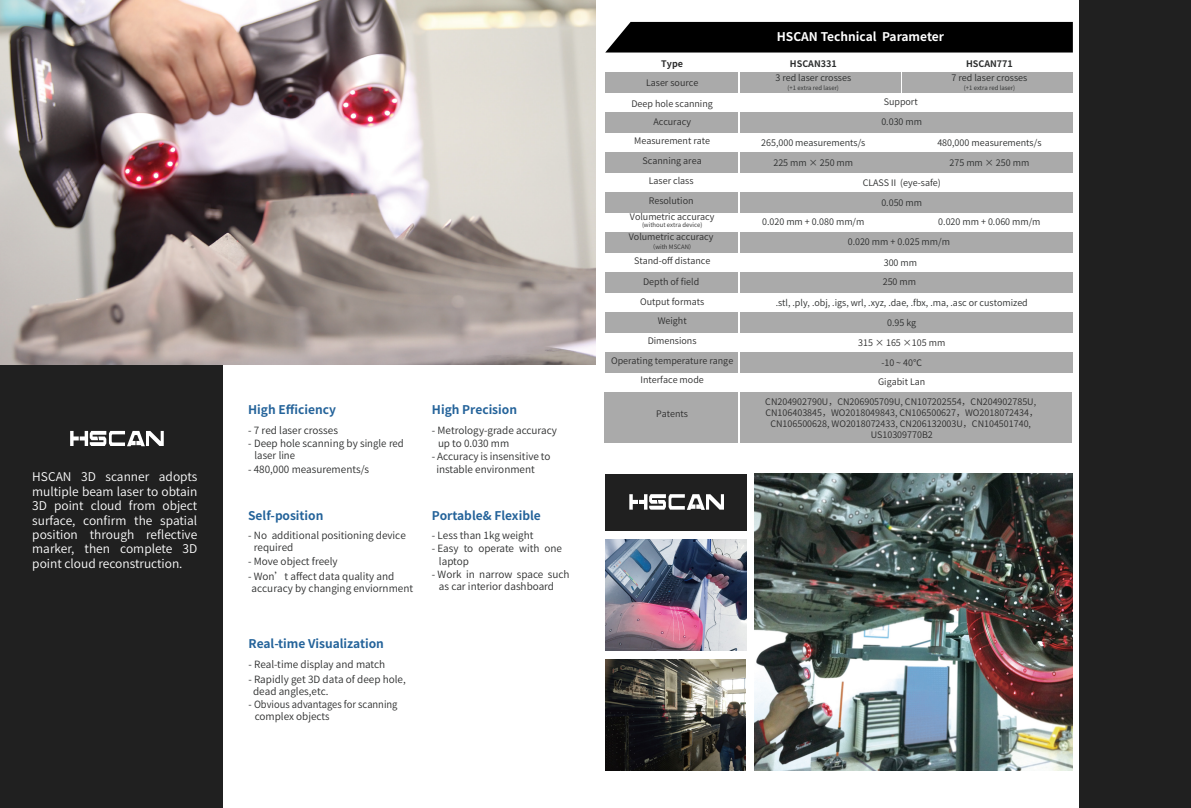
<style>
.page{position:relative;width:1191px;height:808px;background:#fff}
.page>*{position:absolute;margin:0;border:0;box-sizing:border-box;transform-origin:0 0}
.t1{font:12px/14.4px "Source Han Sans CN";color:#fff;text-align:justify}
.t2{font:700 12px "Source Han Sans CN";color:#24639a}
.t3{font:700 12px "Source Han Sans CN";color:#fff}
.t4{font:10px/12.8px "Source Han Sans CN";color:#2c2d2d}
.t5{font:10px/12px "Source Han Sans CN";color:#2c2d2d;scale:.94 1}
.t6{font:10px/12px "Source Han Sans CN";color:#2c2d2d;scale:.96 1}
.t7{font:9px/10.8px "Source Han Sans CN";color:#2c2c2c;text-align:center}
.t8{font:9px "Source Han Sans CN";color:#2b2d2d}
.t9{font:700 9px "Source Han Sans CN";color:#2b2d2d}
.t10{font:9px "Source Han Sans CN";color:#2c2d2d}
.t11{font:700 9px "Source Han Sans CN";color:#2c2c2c}
.t12{font:6px "Source Han Sans CN";color:#2b2d2d}
.t13{font:6px "Source Han Sans CN";color:#2c2c2c}
.s1{color:#fff}
</style>
<div class="page">
<div style="left:0;top:365px;width:222px;height:443px;background:#202020"></div>
<div style="left:1079px;top:0;width:112px;height:808px;background:#202020"></div>
<img style="left:0;top:0;width:596px;height:365px">
<img style="left:605px;top:660px;width:141px;height:111px">
<img style="left:606px;top:539px;width:140px;height:112px">
<img style="left:754px;top:474px;width:319px;height:297px">
<div style="left:605px;top:474px;width:141px;height:56px;background:#202020"></div>
<svg style="left:70px;top:431px;width:94px;height:15px"></svg>
<svg style="left:629px;top:494px;width:95px;height:16px"></svg>
<div style="left:605px;top:22px;width:467px;height:31px;background:#000"></div>
<div style="left:605px;top:72px;width:467px;height:20px;background:#aaa"></div>
<div style="left:605px;top:112px;width:467px;height:20px;background:#aaa"></div>
<div style="left:605px;top:152px;width:467px;height:20px;background:#aaa"></div>
<div style="left:605px;top:192px;width:467px;height:20px;background:#aaa"></div>
<div style="left:605px;top:232px;width:467px;height:20px;background:#aaa"></div>
<div style="left:605px;top:272px;width:467px;height:20px;background:#aaa"></div>
<div style="left:605px;top:312px;width:467px;height:20px;background:#aaa"></div>
<div style="left:605px;top:352px;width:467px;height:20px;background:#aaa"></div>
<div style="left:604px;top:392px;width:467px;height:51px;background:#aaa"></div>
<hr style="left:901px;top:66px;width:1px;height:32px;background:#fff">
<hr style="left:738px;top:55px;width:2px;height:394px;background:#fff">
<h1 class="t1" style="left:32px;top:470px;width:166px">HSCAN 3D scanner adopts multiple beam laser to obtain 3D point cloud from object surface, confirm the spatial position through reflective marker, then complete 3D point cloud reconstruction.</h1>
<h1 class="t2" style="left:248px;top:403px;width:89px">High Efficiency</h1>
<p class="t4" style="left:248px;top:424px;width:91px">- 7 red laser crosses</p>
<p class="t6" style="left:255px;top:437px;width:157px;text-indent:-6px">- Deep hole scanning by single red laser line</p>
<p class="t4" style="left:248px;top:463px;width:123px">- 480,000 measurements/s</p>
<h1 class="t2" style="left:248px;top:509px;width:77px">Self-position</h1>
<p class="t4" style="left:248px;top:529px;width:159px">- No additional positioning device</p>
<p class="t4" style="left:248px;top:541px;width:47px"><span class="s1">-</span> required</p>
<p class="t4" style="left:248px;top:555px;width:91px">- Move object freely</p>
<p class="t4" style="left:248px;top:571px;width:166px;line-height:12px">- Won’t affect data quality and <span class="s1">-</span>accuracy by changing enviornment</p>
<h1 class="t2" style="left:249px;top:636px;width:137px">Real-time Visualization</h1>
<p class="t4" style="left:249px;top:658px;width:138px">- Real-time display and match</p>
<p class="t4" style="left:253px;top:673px;width:154px;line-height:12px;text-indent:-4px">- Rapidly get 3D data of deep hole, dead angles,etc.</p>
<p class="t5" style="left:255px;top:699px;width:153px;text-indent:-6px">- Obvious advantages for scanning complex objects</p>
<h1 class="t2" style="left:432px;top:403px;width:87px">High Precision</h1>
<p class="t4" style="left:438px;top:424px;width:120px;text-indent:-6px">- Metrology-grade accuracy up to 0.030 mm</p>
<p class="t4" style="left:436px;top:450px;width:115px;text-indent:-4px">- Accuracy is insensitive to instable environment</p>
<h1 class="t2" style="left:432px;top:509px;width:110px">Portable&amp; Flexible</h1>
<p class="t4" style="left:432px;top:529px;width:103px">- Less than 1kg weight</p>
<p class="t4" style="left:439px;top:542px;width:125px;text-indent:-7px">- Easy to operate with one laptop</p>
<p class="t4" style="left:439px;top:568px;width:132px;text-indent:-7px">- Work in narrow space such as car interior dashboard</p>
<h1 class="t3" style="left:777px;top:30px;width:169px">HSCAN Technical Parameter</h1>
<p class="t11" style="left:661px;top:59px;width:23px">Type</p>
<p class="t7" style="left:646px;top:77px;width:54px">Laser source</p>
<p class="t9" style="left:790px;top:59px;width:48px">HSCAN331</p>
<p class="t9" style="left:966px;top:59px;width:48px">HSCAN771</p>
<p class="t8" style="left:775px;top:72px;width:77px">3 red laser crosses</p>
<p class="t12" style="left:787px;top:84px;width:53px">(+1 extra red laser)</p>
<p class="t8" style="left:951px;top:72px;width:77px">7 red laser crosses</p>
<p class="t12" style="left:963px;top:84px;width:53px">(+1 extra red laser)</p>
<p class="t7" style="left:631px;top:98px;width:83px">Deep hole scanning</p>
<p class="t10" style="left:883px;top:97px;width:35px">Support</p>
<p class="t7" style="left:653px;top:116px;width:39px">Accuracy</p>
<p class="t8" style="left:881px;top:117px;width:42px">0.030 mm</p>
<p class="t7" style="left:634px;top:135px;width:77px">Measurement rate</p>
<p class="t8" style="left:761px;top:137px;width:106px">265,000 measurements/s</p>
<p class="t8" style="left:937px;top:137px;width:106px">480,000 measurements/s</p>
<p class="t7" style="left:642px;top:155px;width:61px">Scanning area</p>
<p class="t7" style="left:648px;top:175px;width:46px">Laser class</p>
<p class="t8" style="left:773px;top:157px;width:81px">225 mm × 250 mm</p>
<p class="t8" style="left:949px;top:157px;width:81px">275 mm × 250 mm</p>
<p class="t8" style="left:862px;top:177px;width:80px">CLASSⅡ (eye-safe)</p>
<p class="t7" style="left:630px;top:192px;width:86px;line-height:16.5px">Resolution<br>Volumetric accuracy</p>
<p class="t13" style="left:642px;top:222px;width:62px">(without extra device)</p>
<p class="t8" style="left:881px;top:198px;width:42px">0.050 mm</p>
<p class="t8" style="left:762px;top:217px;width:104px">0.020 mm + 0.080 mm/m</p>
<p class="t8" style="left:938px;top:217px;width:104px">0.020 mm + 0.060 mm/m</p>
<p class="t7" style="left:629px;top:231px;width:86px">Volumetric accuracy</p>
<p class="t13" style="left:649px;top:243px;width:47px">（with MSCAN）</p>
<p class="t7" style="left:634px;top:256px;width:78px">Stand-off distance</p>
<p class="t7" style="left:643px;top:276px;width:58px">Depth of field</p>
<p class="t7" style="left:640px;top:293px;width:66px;line-height:18.4px">Output formats<br>Weight</p>
<p class="t8" style="left:847px;top:237px;width:104px">0.020 mm + 0.025 mm/m</p>
<p class="t8" style="left:883px;top:257px;width:35px">300 mm</p>
<p class="t7" style="left:882px;top:277px;width:35px">250 mm</p>
<p class="t8" style="left:775px;top:298px;width:254px">.stl, .ply, .obj, .igs, wrl, .xyz, .dae, .fbx, .ma, .asc or customized</p>
<p class="t8" style="left:887px;top:318px;width:31px">0.95 kg</p>
<p class="t7" style="left:611px;top:332px;width:124px;line-height:19.2px">Dimensions<br>Operating temperature range<br>Interface mode</p>
<p class="t7" style="left:656px;top:408px;width:33px">Patents</p>
<p class="t7" style="left:765px;top:397px;width:274px">CN204902790U，CN206905709U, CN107202554，CN204902785U, CN106403845，WO2018049843, CN106500627，WO2018072434，CN106500628, WO2018072433, CN206132003U，CN104501740, US10309770B2</p>
<p class="t7" style="left:858px;top:337px;width:89px">315 × 165 ×105 mm</p>
<p class="t7" style="left:878px;top:353px;width:49px;line-height:19.5px">-10 ~ 40℃<br>Gigabit Lan</p>
</div>
